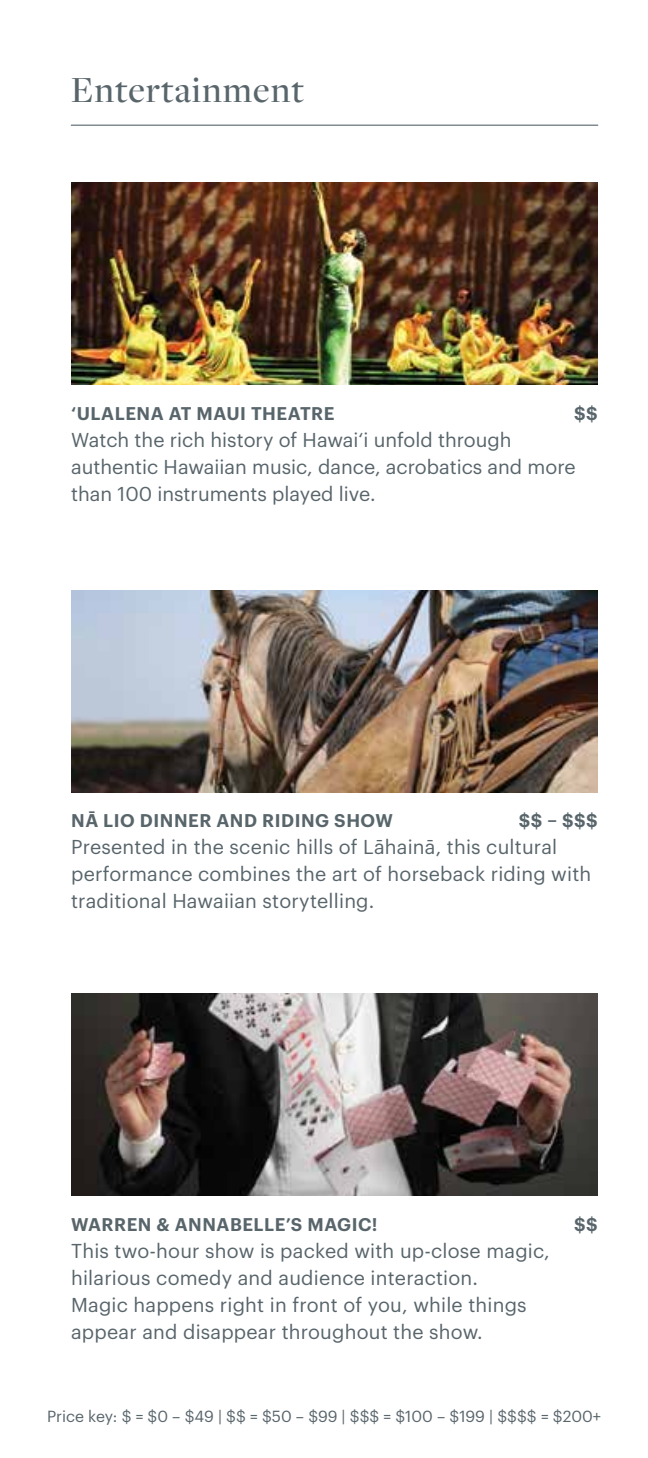
<style>
.page{position:relative;width:648px;height:1458px;background:#fff}
.page>*{position:absolute;margin:0;border:0;box-sizing:border-box;transform-origin:0 0}
.t1{font:500 38.25px "Freight Disp Pro";letter-spacing:.025em;color:#58656b}
.t2{font:19.8px/27px "Graphik Starwood";letter-spacing:.01em;color:#58656b}
.t3{font:600 18px "Graphik Starwood";letter-spacing:.03em;color:#58656b}
.t4{font:15.75px "Graphik Starwood";color:#58656b}
</style>
<div class="page">
<hr style="left:71px;top:125px;width:527px;height:1px;background:#58656b">
<img style="left:71px;top:993px;width:527px;height:203px">
<img style="left:71px;top:590px;width:527px;height:203px">
<img style="left:71px;top:182px;width:527px;height:203px">
<h1 class="t1" style="left:71px;top:65px;width:235px">Entertainment</h1>
<p class="t3" style="left:71px;top:399px;width:265px">‘ULALENA AT MAUI THEATRE</p>
<p class="t3" style="left:574px;top:399px;width:25px">$$</p>
<p class="t2" style="left:71px;top:424px;width:506px">Watch the rich history of Hawai‘i unfold through authentic Hawaiian music, dance, acrobatics and more than 100 instruments played live.</p>
<p class="t3" style="left:71px;top:807px;width:323px">NĀ LIO DINNER AND RIDING SHOW</p>
<p class="t3" style="left:519px;top:807px;width:80px">$$ – $$$</p>
<p class="t2" style="left:71px;top:832px;width:522px">Presented in the scenic hills of Lāhainā, this cultural performance combines the art of horseback riding with traditional Hawaiian storytelling.</p>
<p class="t3" style="left:71px;top:1211px;width:308px">WARREN &amp; ANNABELLE’S MAGIC!</p>
<p class="t3" style="left:574px;top:1211px;width:25px">$$</p>
<p class="t2" style="left:71px;top:1236px;width:480px">This two-hour show is packed with up-close magic, hilarious comedy and audience interaction.<br>Magic happens right in front of you, while things appear and disappear throughout the show.</p>
<p class="t4" style="left:47px;top:1405px;width:555px">Price key: $ = $0 – $49 | $$ = $50 – $99 | $$$ = $100 – $199 | $$$$ = $200+</p>
</div>
